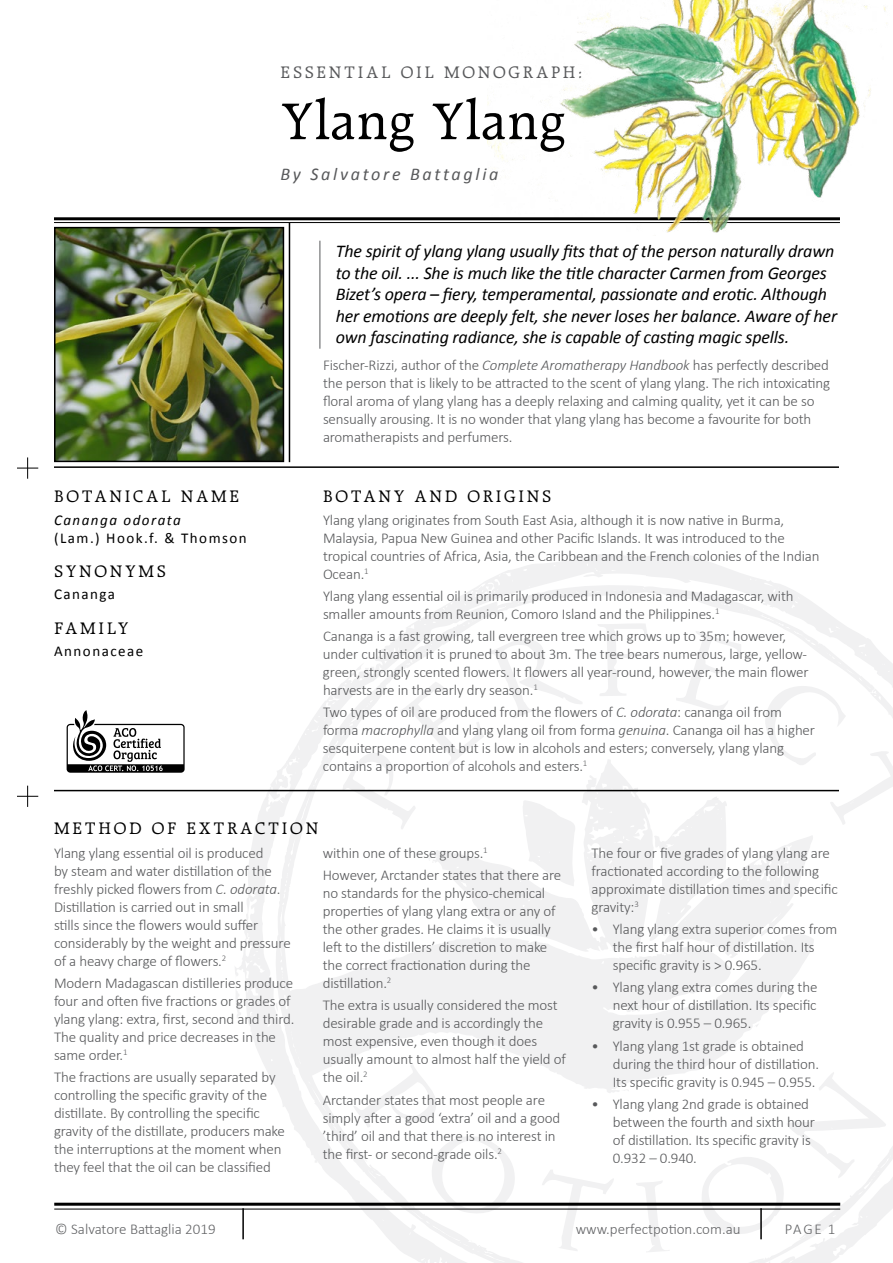
<style>
.page{position:relative;width:893px;height:1263px;background:#fff}
.page>*{position:absolute;margin:0;border:0;box-sizing:border-box;transform-origin:0 0}
.t1{font:55.5px "Raleigh";letter-spacing:.025em;color:#000}
.t2{font:italic 18px/21.6px "Calibri";letter-spacing:-.01em;color:#000}
.t3{font:18px "Raleigh";letter-spacing:.15em;color:#000}
.t4{font:18px "Raleigh";letter-spacing:.15em;color:#58595b}
.t5{font:italic 18px "Calibri";letter-spacing:.15em;color:#58595b}
.t6{font:300 15px/18px "Calibri";letter-spacing:-.01em;color:#58595b}
.t7{font:300 15px "Calibri";color:#636466}
.t8{font:15px "Calibri";letter-spacing:.1em;color:#000}
.t9{font:italic 15px "Calibri";letter-spacing:.1em;color:#000}
.s1{font-style:italic}
</style>
<div class="page">
<svg style="left:234px;top:554px;width:659px;height:709px"></svg>
<svg style="left:342px;top:617px;width:551px;height:343px"></svg>
<svg style="left:275px;top:1003px;width:3px;height:9px"></svg>
<svg style="left:754px;top:1023px;width:5px;height:4px"></svg>
<svg style="left:486px;top:1043px;width:12px;height:9px"></svg>
<svg style="left:620px;top:1087px;width:9px;height:5px"></svg>
<svg style="left:17px;top:457px;width:21px;height:22px"></svg>
<svg style="left:17px;top:786px;width:21px;height:21px"></svg>
<hr style="left:54px;top:1203px;width:786px;height:3px;background:#000">
<hr style="left:54px;top:1209px;width:786px;height:1px;background:#000">
<hr style="left:242px;top:1208px;width:2px;height:31px;background:#000">
<hr style="left:760px;top:1208px;width:2px;height:31px;background:#000">
<hr style="left:289px;top:223px;width:1px;height:239px;background:#000">
<hr style="left:54px;top:466px;width:785px;height:2px;background:#000">
<img style="left:57px;top:230px;width:224px;height:229px">
<div style="left:54px;top:227px;width:230px;height:235px;border:2px solid #000"></div>
<svg style="left:67px;top:710px;width:118px;height:63px"></svg>
<hr style="left:54px;top:790px;width:785px;height:1px;background:#000">
<hr style="left:320px;top:241px;width:1px;height:108px;background:#58595b">
<hr style="left:54px;top:222px;width:786px;height:1px;background:#000">
<hr style="left:54px;top:217px;width:786px;height:3px;background:#000">
<img style="left:487px;top:0;width:400px;height:233px">
<p class="t4" style="left:281px;top:62px;width:303px">ESSENTIAL OIL MONOGRAPH:</p>
<h1 class="t1" style="left:281px;top:90px;width:286px">Ylang Ylang</h1>
<p class="t5" style="left:281px;top:161px;width:219px">By Salvatore Battaglia</p>
<p class="t3" style="left:54px;top:486px;width:187px">BOTANICAL NAME</p>
<p class="t9" style="left:54px;top:509px;width:128px">Cananga odorata</p>
<p class="t8" style="left:54px;top:528px;width:194px">(Lam.) Hook.f. &amp; Thomson</p>
<p class="t3" style="left:54px;top:561px;width:113px">SYNONYMS</p>
<p class="t8" style="left:54px;top:585px;width:63px">Cananga</p>
<p class="t3" style="left:54px;top:618px;width:76px">FAMILY</p>
<p class="t8" style="left:54px;top:641px;width:91px">Annonaceae</p>
<p class="t2" style="left:336px;top:240px;width:503px">The spirit of ylang ylang usually fits that of the person naturally drawn to the oil. ... She is much like the title character Carmen from Georges Bizet’s opera – fiery, temperamental, passionate and erotic. Although her emotions are deeply felt, she never loses her balance. Aware of her own fascinating radiance, she is capable of casting magic spells.</p>
<p class="t6" style="left:323px;top:355px;width:509px">Fischer-Rizzi, author of the <span class="s1">Complete Aromatherapy Handbook</span> has perfectly described the person that is likely to be attracted to the scent of ylang ylang. The rich intoxicating floral aroma of ylang ylang has a deeply relaxing and calming quality, yet it can be so sensually arousing. It is no wonder that ylang ylang has become a favourite for both aromatherapists and perfumers.</p>
<p class="t3" style="left:323px;top:486px;width:230px">BOTANY AND ORIGINS</p>
<p class="t6" style="left:323px;top:510px;width:498px">Ylang ylang originates from South East Asia, although it is now native in Burma, Malaysia, Papua New Guinea and other Pacific Islands. It was introduced to the tropical countries of Africa, Asia, the Caribbean and the French colonies of the Indian Ocean.<sup>1</sup></p>
<p class="t6" style="left:323px;top:586px;width:472px">Ylang ylang essential oil is primarily produced in Indonesia and Madagascar, with smaller amounts from Reunion, Comoro Island and the Philippines.<sup>1</sup></p>
<p class="t6" style="left:323px;top:626px;width:487px">Cananga is a fast growing, tall evergreen tree which grows up to 35m; however, under cultivation it is pruned to about 3m. The tree bears numerous, large, yellow&shy;green, strongly scented flowers. It flowers all year-round, however, the main flower harvests are in the early dry season.<sup>1</sup></p>
<p class="t6" style="left:323px;top:703px;width:494px">Two types of oil are produced from the flowers of <span class="s1">C. odorata</span>: cananga oil from forma <span class="s1">macrophylla</span> and ylang ylang oil from forma <span class="s1">genuina</span>. Cananga oil has a higher sesquiterpene content but is low in alcohols and esters; conversely, ylang ylang contains a proportion of alcohols and esters.<sup>1</sup></p>
<p class="t3" style="left:54px;top:818px;width:266px">METHOD OF EXTRACTION</p>
<p class="t6" style="left:54px;top:843px;width:238px">Ylang ylang essential oil is produced<br>by steam and water distillation of the freshly picked flowers from <span class="s1">C. odorata</span>.<br>Distillation is carried out in small<br>stills since the flowers would suffer considerably by the weight and pressure of a heavy charge of flowers.<sup>2</sup></p>
<p class="t6" style="left:54px;top:973px;width:242px">Modern Madagascan distilleries produce four and often five fractions or grades of ylang ylang: extra, first, second and third.<br>The quality and price decreases in the same order.<sup>1</sup></p>
<p class="t6" style="left:54px;top:1067px;width:232px">The fractions are usually separated by controlling the specific gravity of the distillate. By controlling the specific gravity of the distillate, producers make the interruptions at the moment when they feel that the oil can be classified</p>
<p class="t6" style="left:323px;top:841px;width:240px;line-height:22.2px">within one of these groups.<sup>1<br></sup>However, Arctander states that there are</p>
<p class="t6" style="left:323px;top:883px;width:234px">no standards for the physico-chemical properties of ylang ylang extra or any of the other grades. He claims it is usually left to the distillers’ discretion to make the correct fractionation during the distillation.<sup>2</sup></p>
<p class="t6" style="left:323px;top:995px;width:245px">The extra is usually considered the most desirable grade and is accordingly the most expensive, even though it does usually amount to almost half the yield of the oil.<sup>2</sup></p>
<p class="t6" style="left:323px;top:1090px;width:239px">Arctander states that most people are simply after a good ‘extra’ oil and a good ’third’ oil and that there is no interest in the first- or second-grade oils.<sup>2</sup></p>
<p class="t6" style="left:591px;top:843px;width:248px">The four or five grades of ylang ylang are fractionated according to the following approximate distillation times and specific gravity:<sup>3</sup></p>
<p class="t6" style="left:613px;top:919px;width:226px;text-indent:-21px">• Ylang ylang extra superior comes from the first half hour of distillation. Its specific gravity is &gt; 0.965.</p>
<p class="t6" style="left:613px;top:977px;width:206px;text-align:justify;text-indent:-21px">• Ylang ylang extra comes during the next hour of distillation. Its specific gravity is 0.955 – 0.965.</p>
<p class="t6" style="left:613px;top:1036px;width:208px;text-indent:-21px">• Ylang ylang 1st grade is obtained during the third hour of distillation.<br>Its specific gravity is 0.945 – 0.955.</p>
<p class="t6" style="left:613px;top:1094px;width:204px;text-indent:-21px">• Ylang ylang 2nd grade is obtained between the fourth and sixth hour of distillation. Its specific gravity is<br>0.932 – 0.940.</p>
<p class="t7" style="left:55px;top:1219px;width:162px">© Salvatore Battaglia 2019</p>
<p class="t7" style="left:576px;top:1219px;width:166px">www.perfectpotion.com.au</p>
<p class="t7" style="left:785px;top:1219px;width:52px">PAGE 1</p>
</div>
